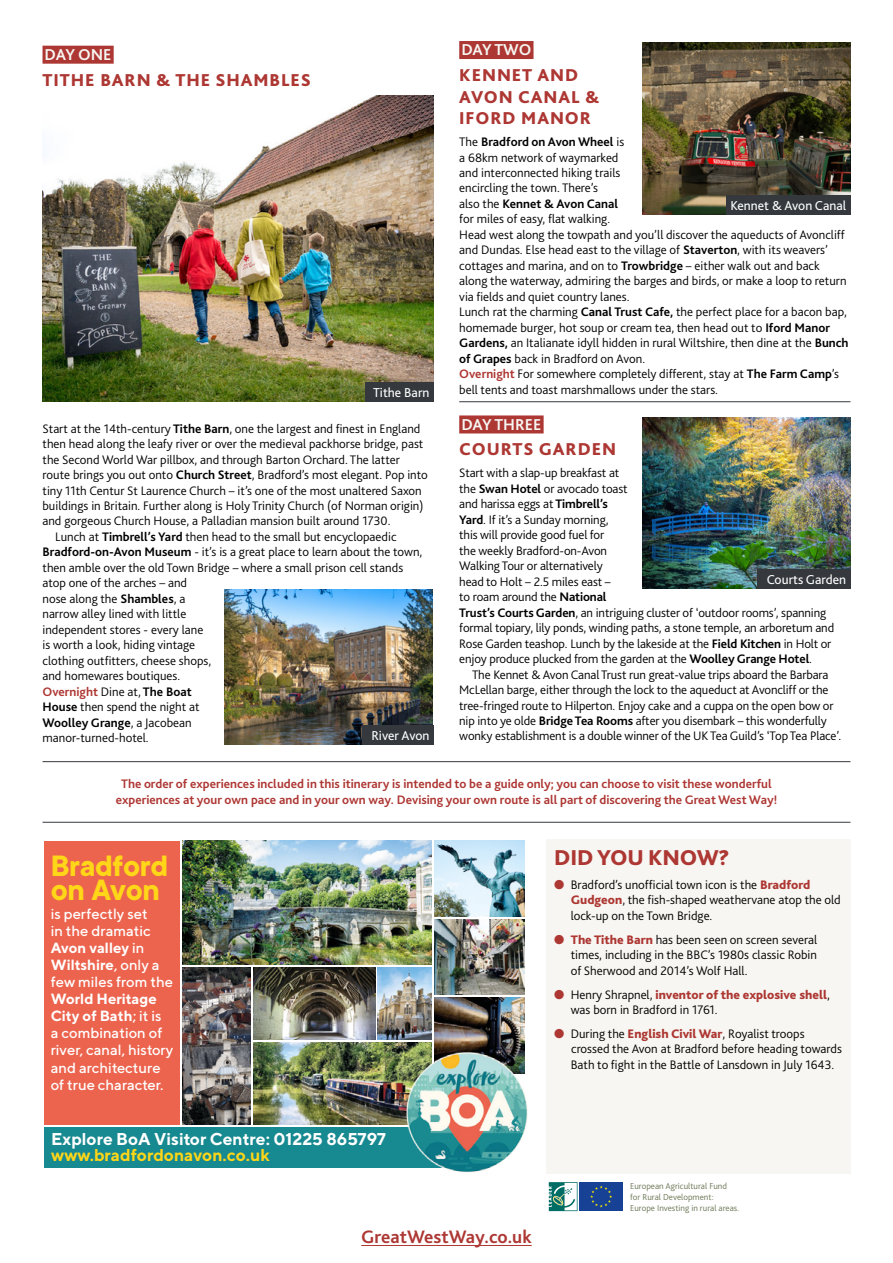
<style>
.page{position:relative;width:893px;height:1263px;background:#fff}
.page>*{position:absolute;margin:0;border:0;box-sizing:border-box;transform-origin:0 0}
.t1{font:700 32.4px/23.4px "TT Commons";letter-spacing:-.01em;color:#ffd618}
.t2{font:800 22.5px "Bliss";letter-spacing:-.01em;color:#ad3733}
.t3{font:700 18.9px "Bliss";color:#ad3733}
.t4{font:800 18px/21.6px "Bliss";letter-spacing:.05em;color:#ad3733}
.t5{font:700 17.1px "TT Norms";color:#fff}
.t6{font:700 17.1px "TT Norms";color:#ffd618}
.t7{font:700 16.5px "Bliss";letter-spacing:-.005em;color:#f7f6f2}
.t8{font:500 14.7px/17.1px "TT Norms";color:#fff}
.t9{font:13.5px "Bliss";color:#fff}
.t10{font:300 12.9px/15.5px "Bliss";color:#000}
.t11{font:700 12.9px/15.5px "Bliss";color:#ad3733;text-align:center}
.t12{font:700 12.9px "Bliss";color:#000}
.t13{font:300 9px/10.8px "Bliss";color:#6b7856}
.s1{font-weight:700}
.s2{font-weight:700;color:#ad3733}
.s3{font-weight:300;color:#000}
.s4{color:#000}
.s5{font-weight:300}
.s6{color:#ad3733}
.s7{font-weight:800;color:#ad3733}
</style>
<div class="page">
<hr style="left:361px;top:1245px;width:171px;height:1px;background:#ad3733">
<img style="left:434px;top:997px;width:90px;height:49px">
<img style="left:434px;top:919px;width:90px;height:76px">
<img style="left:378px;top:967px;width:54px;height:73px">
<img style="left:182px;top:841px;width:250px;height:123px">
<img style="left:253px;top:967px;width:122px;height:73px">
<div style="left:44px;top:841px;width:136px;height:283px;background:#ec644e"></div>
<div style="left:44px;top:1127px;width:444px;height:40px;background:#178990"></div>
<img style="left:253px;top:1042px;width:179px;height:82px">
<img style="left:434px;top:841px;width:90px;height:76px">
<img style="left:407px;top:1046px;width:121px;height:127px">
<img style="left:182px;top:967px;width:69px;height:157px">
<div style="left:546px;top:839px;width:304px;height:335px;background:#f7f6f2"></div>
<div style="left:579px;top:1182px;width:44px;height:29px;background:#164194"></div>
<svg style="left:590px;top:1186px;width:22px;height:21px"></svg>
<svg style="left:549px;top:1182px;width:28px;height:29px"></svg>
<div style="left:43px;top:46px;width:71px;height:18px;background:#ad3733"></div>
<div style="left:459px;top:41px;width:74px;height:18px;background:#ad3733"></div>
<div style="left:459px;top:415px;width:85px;height:18px;background:#ad3733"></div>
<img style="left:43px;top:96px;width:391px;height:305px">
<img style="left:224px;top:589px;width:209px;height:156px">
<img style="left:642px;top:43px;width:208px;height:171px">
<img style="left:642px;top:417px;width:208px;height:171px">
<hr style="left:459px;top:401px;width:391px;height:1px;background:#35393e">
<hr style="left:43px;top:761px;width:807px;height:1px;background:#35393e">
<hr style="left:43px;top:822px;width:807px;height:1px;background:#35393e">
<div style="left:757px;top:569px;width:93px;height:19px;background:#35393e"></div>
<div style="left:726px;top:195px;width:124px;height:19px;background:#35393e"></div>
<div style="left:366px;top:382px;width:68px;height:19px;background:#35393e"></div>
<div style="left:362px;top:725px;width:72px;height:20px;background:#35393e"></div>
<p class="t7" style="left:461px;top:39px;width:72px">DAY TWO</p>
<h3 class="t4" style="left:459px;top:64px;width:142px">KENNET AND<br>AVON CANAL &amp;<br>IFORD MANOR</h3>
<p class="t10" style="left:459px;top:134px;width:391px">The <span class="s1">Bradford on Avon Wheel</span> is<br>a 68km network of waymarked<br>and interconnected hiking trails<br>encircling the town. There’s<br>also the <span class="s1">Kennet &amp; Avon Canal<br></span>for miles of easy, flat walking.<br>Head west along the towpath and you’ll discover the aqueducts of Avoncliff and Dundas. Else head east to the village of <span class="s1">Staverton</span>, with its weavers’ cottages and marina, and on to <span class="s1">Trowbridge</span> – either walk out and back along the waterway, admiring the barges and birds, or make a loop to return via fields and quiet country lanes.<br>Lunch rat the charming <span class="s1">Canal Trust Cafe,</span> the perfect place for a bacon bap, homemade burger, hot soup or cream tea, then head out to <span class="s1">Iford Manor Gardens,</span> an Italianate idyll hidden in rural Wiltshire, then dine at the <span class="s1">Bunch of Grapes</span> back in Bradford on Avon.<br><span class="s2">Overnight</span> For somewhere completely different, stay at <span class="s1">The Farm Camp</span>’s bell tents and toast marshmallows under the stars.</p>
<p class="t7" style="left:461px;top:414px;width:82px">DAY THREE</p>
<h3 class="t4" style="left:459px;top:439px;width:158px">COURTS GARDEN</h3>
<p class="t10" style="left:459px;top:465px;width:376px">Start with a slap-up breakfast at<br>the <span class="s1">Swan Hotel</span> or avocado toast<br>and harissa eggs at <span class="s1">Timbrell’s<br>Yard</span>. If it’s a Sunday morning,<br>this will provide good fuel for<br>the weekly Bradford-on-Avon<br>Walking Tour or alternatively<br>head to Holt – 2.5 miles east –<br>to roam around the <span class="s1">National<br>Trust’s Courts Garden</span>, an intriguing cluster of ‘outdoor rooms’, spanning formal topiary, lily ponds, winding paths, a stone temple, an arboretum and Rose Garden teashop. Lunch by the lakeside at the <span class="s1">Field Kitchen</span> in Holt or enjoy produce plucked from the garden at the <span class="s1">Woolley Grange Hotel</span>.</p>
<p class="t10" style="left:459px;top:666px;width:384px;text-indent:13px">The Kennet &amp; Avon Canal Trust run great-value trips aboard the Barbara McLellan barge, either through the lock to the aqueduct at Avoncliff or the tree-fringed route to Hilperton. Enjoy cake and a cuppa on the open bow or nip into ye olde <span class="s1">Bridge Tea Rooms</span> after you disembark – this wonderfully wonky establishment is a double winner of the UK Tea Guild’s ‘Top Tea Place’.</p>
<p class="t7" style="left:45px;top:44px;width:68px">DAY ONE</p>
<h3 class="t4" style="left:43px;top:69px;width:270px">TITHE BARN &amp; THE SHAMBLES</h3>
<p class="t9" style="left:730px;top:197px;width:117px">Kennet &amp; Avon Canal</p>
<p class="t9" style="left:373px;top:384px;width:58px">Tithe Barn</p>
<p class="t10" style="left:43px;top:421px;width:379px">Start at the 14th-century <span class="s1">Tithe Barn</span>, one the largest and finest in England</p>
<p class="t10" style="left:43px;top:436px;width:382px">then head along the leafy river or over the medieval packhorse bridge, past</p>
<p class="t10" style="left:43px;top:451px;width:359px">the Second World War pillbox, and through Barton Orchard. The latter</p>
<p class="t10" style="left:43px;top:467px;width:387px">route brings you out onto <span class="s1">Church Street</span>, Bradford’s most elegant. Pop into</p>
<p class="t10" style="left:43px;top:482px;width:381px">tiny 11th Centur St Laurence Church – it’s one of the most unaltered Saxon</p>
<p class="t10" style="left:43px;top:498px;width:382px">buildings in Britain. Further along is Holy Trinity Church (of Norman origin)</p>
<p class="t10" style="left:43px;top:513px;width:349px">and gorgeous Church House, a Palladian mansion built around 1730.</p>
<p class="t10" style="left:55px;top:529px;width:343px">Lunch at <span class="s1">Timbrell’s Yard</span> then head to the small but encyclopaedic</p>
<p class="t10" style="left:43px;top:544px;width:381px"><span class="s1">Bradford-on-Avon Museum</span> - it’s is a great place to learn about the town,</p>
<p class="t10" style="left:43px;top:560px;width:362px">then amble over the old Town Bridge – where a small prison cell stands</p>
<p class="t10" style="left:43px;top:575px;width:146px">atop one of the arches – and</p>
<p class="t10" style="left:43px;top:591px;width:144px">nose along the <span class="s1">Shambles</span>, a</p>
<p class="t10" style="left:43px;top:606px;width:145px">narrow alley lined with little</p>
<p class="t10" style="left:43px;top:622px;width:162px">independent stores - every lane</p>
<p class="t10" style="left:43px;top:637px;width:154px">is worth a look, hiding vintage</p>
<p class="t10" style="left:43px;top:653px;width:170px">clothing outfitters, cheese shops,</p>
<p class="t10" style="left:43px;top:668px;width:139px">and homewares boutiques.</p>
<p class="t11" style="left:43px;top:684px;width:151px">Overnight <span class="s3">Dine at,</span> <span class="s4">The Boat</span></p>
<p class="t10" style="left:43px;top:699px;width:159px"><span class="s1">House</span> then spend the night at</p>
<p class="t12" style="left:43px;top:714px;width:151px">Woolley Grange<span class="s5">, a Jacobean</span></p>
<p class="t10" style="left:43px;top:730px;width:108px">manor-turned-hotel.</p>
<p class="t9" style="left:767px;top:571px;width:81px">Courts Garden</p>
<p class="t9" style="left:371px;top:727px;width:59px">River Avon</p>
<p class="t11" style="left:116px;top:776px;width:663px">The order of experiences included in this itinerary is intended to be a guide only; you can choose to visit these wonderful experiences at your own pace and in your own way. Devising your own route is all part of discovering the Great West Way!</p>
<h1 class="t1" style="left:51px;top:855px;width:119px">Bradford on Avon</h1>
<p class="t8" style="left:51px;top:904px;width:124px">is perfectly set<br>in the dramatic<br><span class="s1">Avon valley</span> in<br><span class="s1">Wiltshire</span>, only a few miles from the</p>
<p class="t8" style="left:51px;top:990px;width:124px"><span class="s1">World Heritage<br>City of Bath</span>; it is<br>a combination of river, canal, history and architecture of true character.</p>
<h3 class="t5" style="left:51px;top:1128px;width:336px">Explore BoA Visitor Centre: 01225 865797</h3>
<h3 class="t6" style="left:51px;top:1145px;width:220px">www.bradfordonavon.co.uk</h3>
<h3 class="t3" style="left:361px;top:1224px;width:172px">GreatWestWay.co.uk</h3>
<h2 class="t2" style="left:554px;top:843px;width:177px">DID YOU KNOW?</h2>
<p class="t10" style="left:571px;top:876px;width:271px;text-indent:-16px"><span class="s6">●</span> Bradford’s unofficial town icon is the <span class="s7">Bradford<br>Gudgeon</span>, the fish-shaped weathervane atop the old lock-up on the Town Bridge.</p>
<p class="t10" style="left:571px;top:931px;width:248px;text-align:justify;text-indent:-16px"><span class="s6">●</span> <span class="s7">The Tithe Barn</span> has been seen on screen several times, including in the BBC’s 1980s classic Robin of Sherwood and 2014’s Wolf Hall.</p>
<p class="t10" style="left:571px;top:986px;width:261px;text-indent:-16px"><span class="s6">●</span> Henry Shrapnel, <span class="s7">inventor of the explosive shell</span>, was born in Bradford in 1761.</p>
<p class="t10" style="left:571px;top:1026px;width:273px;text-indent:-16px"><span class="s6">●</span> During the <span class="s7">English Civil War</span>, Royalist troops crossed the Avon at Bradford before heading towards<br>Bath to fight in the Battle of Lansdown in July 1643.</p>
<p class="t13" style="left:630px;top:1181px;width:110px">European Agricultural Fund for Rural Development:<br>Europe Investing in rural areas.</p>
</div>
